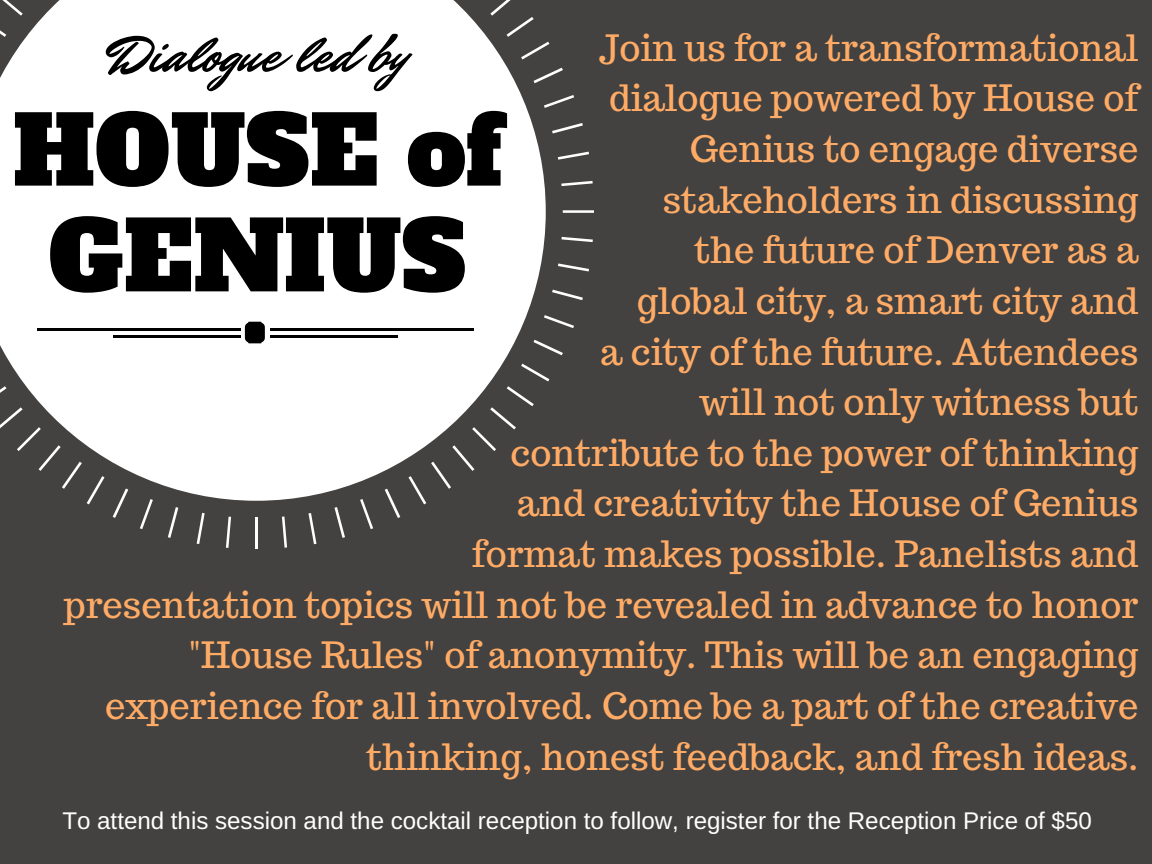
<style>
.page{position:relative;width:1152px;height:864px;background:#434240}
.page>*{position:absolute;margin:0;border:0;box-sizing:border-box;transform-origin:0 0}
.t1{font:94.95px "Alfa Slab One";color:#000}
.t2{font:94.35px "Alfa Slab One";color:#000}
.t3{font:54.45px "Mr Dafoe";color:#000}
.t4{font:36.3px/50.7px "Trocchi";color:#ffab66;text-align:right}
.t5{font:24.15px "Arimo";color:#fff}
</style>
<div class="page">
<div style="left:0;top:0;width:546px;height:501px;background:#fff"></div>
<hr style="left:255px;top:518px;width:3px;height:31px;background:#fff">
<svg style="left:282px;top:516px;width:5px;height:32px"></svg>
<svg style="left:308px;top:513px;width:8px;height:31px"></svg>
<svg style="left:334px;top:507px;width:11px;height:31px"></svg>
<svg style="left:360px;top:499px;width:13px;height:30px"></svg>
<svg style="left:385px;top:489px;width:15px;height:29px"></svg>
<svg style="left:0;top:0;width:23px;height:37px"></svg>
<svg style="left:408px;top:364px;width:141px;height:140px"></svg>
<svg style="left:534px;top:340px;width:29px;height:15px"></svg>
<svg style="left:544px;top:315px;width:30px;height:13px"></svg>
<svg style="left:552px;top:290px;width:31px;height:10px"></svg>
<svg style="left:558px;top:263px;width:31px;height:8px"></svg>
<svg style="left:562px;top:237px;width:31px;height:5px"></svg>
<svg style="left:563px;top:210px;width:31px;height:3px"></svg>
<svg style="left:561px;top:181px;width:32px;height:5px"></svg>
<svg style="left:558px;top:152px;width:31px;height:8px"></svg>
<svg style="left:552px;top:123px;width:31px;height:11px"></svg>
<svg style="left:544px;top:95px;width:30px;height:13px"></svg>
<svg style="left:534px;top:68px;width:29px;height:15px"></svg>
<svg style="left:490px;top:0;width:59px;height:60px"></svg>
<svg style="left:0;top:386px;width:105px;height:118px"></svg>
<svg style="left:113px;top:489px;width:15px;height:29px"></svg>
<svg style="left:140px;top:499px;width:13px;height:30px"></svg>
<svg style="left:168px;top:507px;width:10px;height:31px"></svg>
<svg style="left:197px;top:513px;width:8px;height:31px"></svg>
<svg style="left:226px;top:517px;width:5px;height:31px"></svg>
<svg style="left:245px;top:322px;width:20px;height:21px"></svg>
<hr style="left:270px;top:328px;width:204px;height:2px;background:#000">
<hr style="left:270px;top:335px;width:128px;height:2px;background:#000">
<hr style="left:37px;top:328px;width:204px;height:2px;background:#000">
<hr style="left:113px;top:335px;width:128px;height:2px;background:#000">
<p class="t4" style="left:64px;top:22px;width:1076px">Join us for a transformational<br>dialogue powered by House of<br>Genius to engage diverse<br>stakeholders in discussing<br>the future of Denver as a<br>global city, a smart city and<br>a city of the future. Attendees<br>will not only witness but<br>contribute to the power of thinking<br>and creativity the House of Genius<br>format makes possible. Panelists and<br>presentation topics will not be revealed in advance to honor "House Rules" of anonymity. This will be an engaging experience for all involved. Come be a part of the creative thinking, honest feedback, and fresh ideas.</p>
<p class="t5" style="left:62px;top:807px;width:1031px">To attend this session and the cocktail reception to follow, register for the Reception Price of $50</p>
<h3 class="t3" style="left:106px;top:17px;width:303px">Dialogue led by</h3>
<h2 class="t2" style="left:13px;top:88px;width:490px">HOUSE of</h2>
<h1 class="t1" style="left:48px;top:193px;width:419px">GENIUS</h1>
</div>
